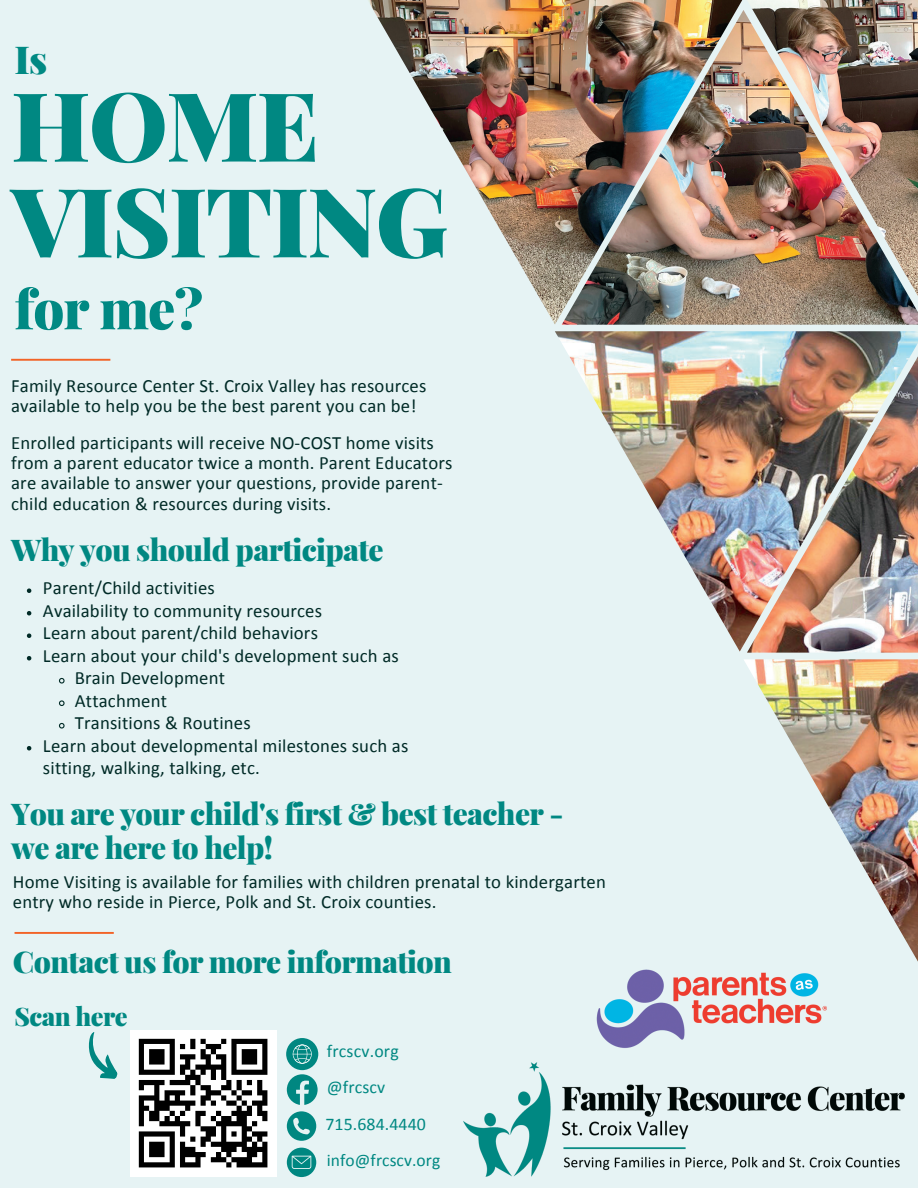
<style>
.page{position:relative;width:918px;height:1188px;background:#e6f3f4}
.page>*{position:absolute;margin:0;border:0;box-sizing:border-box;transform-origin:0 0}
.t1{font:900 95.85px "Playfair Display";letter-spacing:-.02em;color:#008882}
.t2{font:900 54.3px "Playfair Display";color:#008983}
.t3{font:900 38.55px "Playfair Display";color:#008983}
.t4{font:900 30px "Playfair Display";letter-spacing:-.02em;color:#008882}
.t5{font:900 25.5px "Playfair Display";letter-spacing:-.02em;color:#008882}
.t6{font:18.75px/20.2px "Calibri";letter-spacing:.01em;color:#002a26}
.t7{font:17.85px "Calibri";letter-spacing:.005em;color:#008882}
.t8{font:17.55px "Calibri";letter-spacing:.005em;color:#008882}
</style>
<div class="page">
<img style="left:368px;top:0;width:374px;height:324px">
<img style="left:750px;top:0;width:168px;height:10px">
<img style="left:555px;top:331px;width:192px;height:321px">
<img style="left:744px;top:659px;width:174px;height:303px">
<img style="left:562px;top:10px;width:356px;height:315px">
<img style="left:747px;top:331px;width:171px;height:322px">
<svg style="left:287px;top:1074px;width:31px;height:31px"></svg>
<svg style="left:287px;top:1148px;width:29px;height:29px"></svg>
<svg style="left:287px;top:1111px;width:29px;height:30px"></svg>
<div style="left:286px;top:1038px;width:32px;height:32px;background:#008781;border-radius:50%"></div>
<svg style="left:293px;top:1045px;width:19px;height:19px"></svg>
<svg style="left:15px;top:932px;width:99px;height:2px"></svg>
<img style="left:131px;top:1030px;width:146px;height:147px">
<svg style="left:11px;top:359px;width:99px;height:2px"></svg>
<svg style="left:88px;top:1032px;width:30px;height:47px"></svg>
<img style="left:464px;top:1063px;width:441px;height:113px">
<img style="left:597px;top:969px;width:229px;height:79px">
<svg style="left:27px;top:588px;width:4px;height:5px"></svg>
<svg style="left:27px;top:611px;width:4px;height:4px"></svg>
<svg style="left:27px;top:633px;width:4px;height:5px"></svg>
<svg style="left:27px;top:656px;width:4px;height:4px"></svg>
<svg style="left:59px;top:677px;width:6px;height:7px"></svg>
<svg style="left:59px;top:700px;width:6px;height:6px"></svg>
<svg style="left:59px;top:722px;width:6px;height:7px"></svg>
<svg style="left:27px;top:746px;width:4px;height:4px"></svg>
<p class="t3" style="left:15px;top:32px;width:34px">Is</p>
<p class="t1" style="left:11px;top:58px;width:309px">HOME</p>
<p class="t1" style="left:11px;top:154px;width:438px">VISITING</p>
<p class="t2" style="left:15px;top:271px;width:190px">for me?</p>
<p class="t6" style="left:11px;top:377px;width:417px">Family Resource Center St. Croix Valley has resources</p>
<p class="t6" style="left:11px;top:397px;width:407px">available to help you be the best parent you can be!</p>
<p class="t6" style="left:11px;top:434px;width:443px">Enrolled participants will receive NO-COST home visits from a parent educator twice a month. Parent Educators are available to answer your questions, provide parent&shy;child education &amp; resources during visits.</p>
<p class="t4" style="left:11px;top:529px;width:374px">Why you should participate</p>
<p class="t6" style="left:43px;top:579px;width:173px">Parent/Child activities</p>
<p class="t6" style="left:43px;top:602px;width:281px">Availability to community resources</p>
<p class="t6" style="left:43px;top:624px;width:277px">Learn about parent/child behaviors</p>
<p class="t6" style="left:43px;top:647px;width:357px">Learn about your child's development such as</p>
<p class="t6" style="left:75px;top:669px;width:152px">Brain Development</p>
<p class="t6" style="left:75px;top:692px;width:94px">Attachment</p>
<p class="t6" style="left:75px;top:714px;width:177px">Transitions &amp; Routines</p>
<p class="t6" style="left:43px;top:736px;width:367px;line-height:22.5px">Learn about developmental milestones such as sitting, walking, talking, etc.</p>
<p class="t4" style="left:11px;top:793px;width:554px">You are your child's first &amp; best teacher -</p>
<p class="t4" style="left:11px;top:827px;width:263px">we are here to help!</p>
<p class="t6" style="left:13px;top:873px;width:594px">Home Visiting is available for families with children prenatal to kindergarten entry who reside in Pierce, Polk and St. Croix counties.</p>
<p class="t4" style="left:13px;top:941px;width:441px">Contact us for more information</p>
<p class="t5" style="left:15px;top:998px;width:115px">Scan here</p>
<p class="t7" style="left:327px;top:1043px;width:73px">frcscv.org</p>
<p class="t7" style="left:327px;top:1080px;width:60px">@frcscv</p>
<p class="t7" style="left:325px;top:1116px;width:102px">715.684.4440</p>
<p class="t8" style="left:327px;top:1153px;width:115px">info@frcscv.org</p>
</div>
